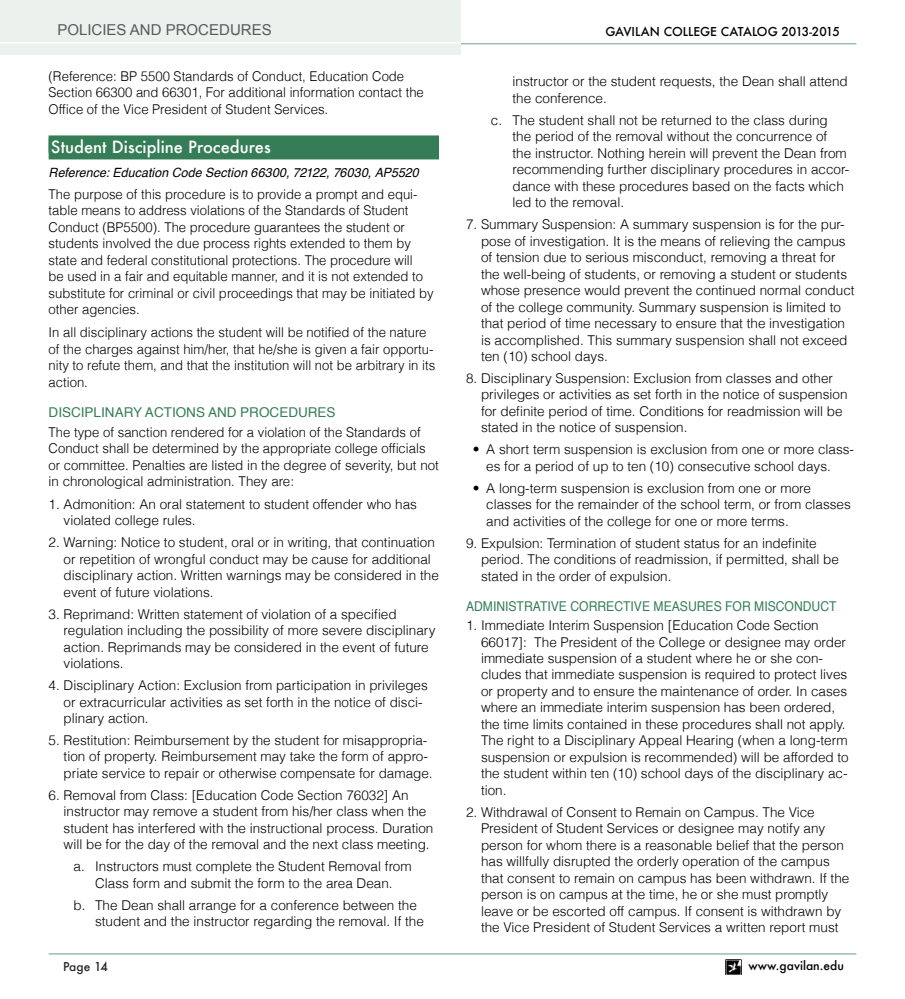
<style>
.page{position:relative;width:905px;height:999px;background:#fff}
.page>*{position:absolute;margin:0;border:0;box-sizing:border-box;transform-origin:0 0}
.t1{font:500 16.5px "Futura";color:#fff}
.t2{font:15px "Arial";color:#58595b}
.t3{font:300 13.5px/16.5px "Helvetica";color:#000}
.t4{font:13.5px "Helvetica";color:#357d57;scale:.9 1}
.t5{font:13.5px "Helvetica";color:#357d57}
.t6{font:italic 12.75px "Helvetica";letter-spacing:.01em;color:#000}
.t7{font:500 12px "Futura";color:#000}
.t8{font:500 12px "Futura";letter-spacing:-.015em;color:#292829}
</style>
<div class="page">
<hr style="left:49px;top:43px;width:807px;height:1px;background:#9abeab">
<hr style="left:49px;top:953px;width:807px;height:2px;background:#9abeab">
<img style="left:725px;top:960px;width:16px;height:15px">
<div style="left:0;top:0;width:461px;height:55px;background:#ebf2ee"></div>
<hr style="left:0;top:42px;width:460px;height:2px;background:#fff">
<div style="left:49px;top:135px;width:390px;height:24px;background:#357d57"></div>
<p class="t2" style="left:57px;top:20px;width:216px">POLICIES AND PROCEDURES</p>
<p class="t3" style="left:49px;top:68px;width:377px">(Reference: BP 5500 Standards of Conduct, Education Code<br>Section 66300 and 66301, For additional information contact the<br>Office of the Vice President of Student Services.</p>
<p class="t1" style="left:51px;top:135px;width:221px">Student Discipline Procedures</p>
<p class="t6" style="left:49px;top:162px;width:372px">Reference: Education Code Section 66300, 72122, 76030, AP5520</p>
<p class="t3" style="left:49px;top:186px;width:386px">The purpose of this procedure is to provide a prompt and equi&shy;table means to address violations of the Standards of Student Conduct (BP5500). The procedure guarantees the student or students involved the due process rights extended to them by state and federal constitutional protections. The procedure will<br>be used in a fair and equitable manner, and it is not extended to substitute for criminal or civil proceedings that may be initiated by other agencies.</p>
<p class="t3" style="left:49px;top:324px;width:388px">In all disciplinary actions the student will be notified of the nature of the charges against him/her, that he/she is given a fair opportu&shy;nity to refute them, and that the institution will not be arbitrary in its action.</p>
<p class="t5" style="left:49px;top:402px;width:18px">DISCIP</p>
<p class="t5" style="left:94px;top:402px;width:17px">LINAR</p>
<p class="t5" style="left:133px;top:402px;width:31px">Y ACTIONS</p>
<p class="t5" style="left:208px;top:402px;width:11px">AND</p>
<p class="t5" style="left:240px;top:402px;width:20px">PROCEDURES</p>
<p class="t3" style="left:49px;top:424px;width:392px">The type of sanction rendered for a violation of the Standards of Conduct shall be determined by the appropriate college officials or committee. Penalties are listed in the degree of severity, but not in chronological administration. They are:</p>
<p class="t3" style="left:64px;top:496px;width:355px;text-indent:-15px">1. Admonition: An oral statement to student offender who has violated college rules.</p>
<p class="t3" style="left:64px;top:534px;width:377px;text-indent:-15px">2. Warning: Notice to student, oral or in writing, that continuation or repetition of wrongful conduct may be cause for additional disciplinary action. Written warnings may be considered in the event of future violations.</p>
<p class="t3" style="left:64px;top:606px;width:373px;text-indent:-15px">3. Reprimand: Written statement of violation of a specified regulation including the possibility of more severe disciplinary action. Reprimands may be considered in the event of future violations.</p>
<p class="t3" style="left:64px;top:677px;width:366px;text-indent:-15px">4. Disciplinary Action: Exclusion from participation in privileges or extracurricular activities as set forth in the notice of disci&shy;plinary action.</p>
<p class="t3" style="left:64px;top:732px;width:370px;text-indent:-15px">5. Restitution: Reimbursement by the student for misappropria&shy;tion of property. Reimbursement may take the form of appro&shy;priate service to repair or otherwise compensate for damage.</p>
<p class="t3" style="left:64px;top:787px;width:371px;text-indent:-15px">6. Removal from Class: [Education Code Section 76032] An instructor may remove a student from his/her class when the student has interfered with the instructional process. Duration will be for the day of the removal and the next class meeting.</p>
<p class="t3" style="left:73px;top:858px;width:339px;text-align:center">a. Instructors must complete the Student Removal from<br>Class form and submit the form to the area Dean.</p>
<p class="t3" style="left:95px;top:896px;width:330px;text-indent:-22px">b. The Dean shall arrange for a conference between the student and the instructor regarding the removal. If the</p>
<p class="t8" style="left:63px;top:958px;width:46px">Page 14</p>
<p class="t7" style="left:605px;top:24px;width:236px">GAVILAN COLLEGE CATALOG 2013-2015</p>
<p class="t3" style="left:512px;top:73px;width:337px">instructor or the student requests, the Dean shall attend the conference.</p>
<p class="t3" style="left:512px;top:112px;width:338px;text-indent:-22px">c. The student shall not be returned to the class during the period of the removal without the concurrence of the instructor. Nothing herein will prevent the Dean from recommending further disciplinary procedures in accor&shy;dance with these procedures based on the facts which led to the removal.</p>
<p class="t3" style="left:481px;top:216px;width:375px;text-indent:-15px">7. Summary Suspension: A summary suspension is for the pur&shy;pose of investigation. It is the means of relieving the campus of tension due to serious misconduct, removing a threat for the well-being of students, or removing a student or students whose presence would prevent the continued normal conduct of the college community. Summary suspension is limited to that period of time necessary to ensure that the investigation is accomplished. This summary suspension shall not exceed ten (10) school days.</p>
<p class="t3" style="left:481px;top:370px;width:368px;text-indent:-15px">8. Disciplinary Suspension: Exclusion from classes and other privileges or activities as set forth in the notice of suspension for definite period of time. Conditions for readmission will be stated in the notice of suspension.</p>
<p class="t3" style="left:486px;top:441px;width:369px;text-indent:-14px">• A short term suspension is exclusion from one or more class&shy;es for a period of up to ten (10) consecutive school days.</p>
<p class="t3" style="left:486px;top:480px;width:366px;text-indent:-14px">• A long-term suspension is exclusion from one or more classes for the remainder of the school term, or from classes and activities of the college for one or more terms.</p>
<p class="t3" style="left:481px;top:534px;width:359px;text-indent:-15px">9. Expulsion: Termination of student status for an indefinite period. The conditions of readmission, if permitted, shall be stated in the order of expulsion.</p>
<p class="t4" style="left:466px;top:596px;width:18px">ADMINISTRATIVE</p>
<p class="t4" style="left:570px;top:596px;width:20px">CORRECTIVE</p>
<p class="t4" style="left:653px;top:596px;width:22px">MEASURES</p>
<p class="t4" style="left:725px;top:596px;width:10px">FOR</p>
<p class="t4" style="left:754px;top:596px;width:21px">MISCONDUCT</p>
<p class="t3" style="left:481px;top:617px;width:369px;text-indent:-15px">1. Immediate Interim Suspension [Education Code Section 66017]: The President of the College or designee may order immediate suspension of a student where he or she con&shy;cludes that immediate suspension is required to protect lives or property and to ensure the maintenance of order. In cases where an immediate interim suspension has been ordered, the time limits contained in these procedures shall not apply.<br>The right to a Disciplinary Appeal Hearing (when a long-term suspension or expulsion is recommended) will be afforded to the student within ten (10) school days of the disciplinary ac&shy;tion.</p>
<p class="t3" style="left:481px;top:804px;width:370px;text-indent:-15px">2. Withdrawal of Consent to Remain on Campus. The Vice President of Student Services or designee may notify any person for whom there is a reasonable belief that the person has willfully disrupted the orderly operation of the campus that consent to remain on campus has been withdrawn. If the person is on campus at the time, he or she must promptly leave or be escorted off campus. If consent is withdrawn by the Vice President of Student Services a written report must</p>
<p class="t7" style="left:748px;top:958px;width:97px">www.gavilan.edu</p>
</div>
